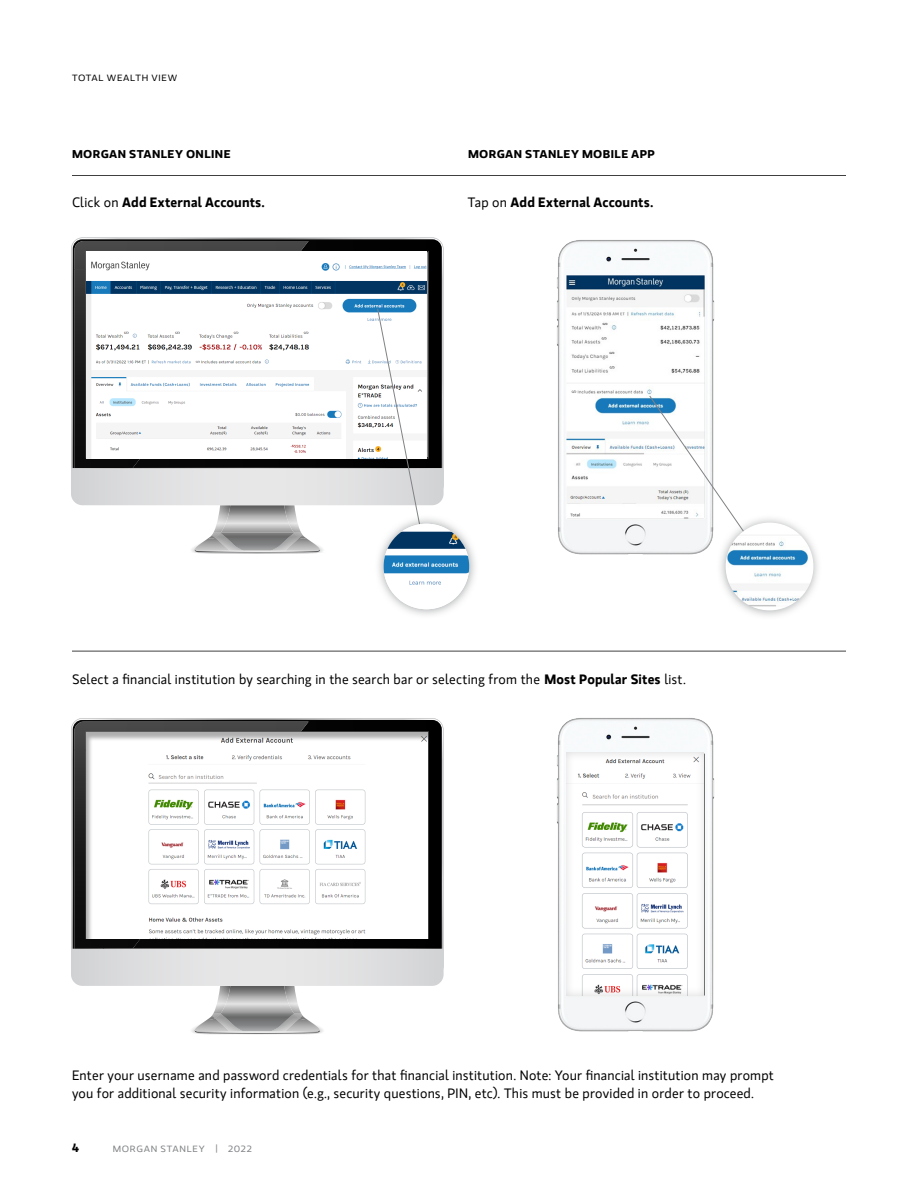
<style>
.page{position:relative;width:918px;height:1188px;background:#fff}
.page>*{position:absolute;margin:0;border:0;box-sizing:border-box;transform-origin:0 0}
.t1{font:13.5px/18px "MS Gloriola II Std";letter-spacing:.015em;color:#000}
.t2{font:700 13.5px "MS Gloriola II Std";letter-spacing:.01em;color:#000}
.t3{font:700 12px "MS Gloriola II Std";color:#000}
.t4{font:700 11.25px "MS Gloriola II Std";letter-spacing:.03em;color:#000;scale:1.1 1}
.t5{font:9px "MS Gloriola II Std";letter-spacing:.07em;color:#808285;scale:1.1 1}
.t6{font:9px "MS Gloriola II Std";letter-spacing:.075em;color:#000;scale:1.1 1}
.s1{font-weight:400}
.s2{font-weight:700}
</style>
<div class="page">
<svg style="left:720px;top:518px;width:98px;height:98px"></svg>
<img style="left:557px;top:240px;width:157px;height:315px">
<svg style="left:73px;top:720px;width:369px;height:228px;background:#070707"></svg>
<div style="left:74px;top:722px;width:235px;height:28px;background:#474747"></div>
<img style="left:74px;top:750px;width:29px;height:198px">
<img style="left:103px;top:941px;width:38px;height:7px">
<svg style="left:71px;top:948px;width:373px;height:86px"></svg>
<svg style="left:86px;top:731px;width:343px;height:210px"></svg>
<img style="left:557px;top:718px;width:157px;height:314px">
<svg style="left:565px;top:752px;width:139px;height:245px"></svg>
<svg style="left:73px;top:239px;width:369px;height:69px;background:#1c1d1d"></svg>
<img style="left:74px;top:241px;width:235px;height:28px">
<img style="left:74px;top:269px;width:12px;height:39px">
<img style="left:87px;top:252px;width:340px;height:56px">
<hr style="left:72px;top:175px;width:774px;height:1px;background:#000">
<hr style="left:72px;top:651px;width:774px;height:1px;background:#000">
<svg style="left:71px;top:308px;width:373px;height:246px"></svg>
<svg style="left:374px;top:514px;width:101px;height:101px"></svg>
<img style="left:384px;top:524px;width:85px;height:85px;border-radius:43px">
<svg style="left:649px;top:395px;width:120px;height:173px"></svg>
<img style="left:726px;top:523px;width:87px;height:87px;border-radius:44px">
<p class="t6" style="left:72px;top:72px;width:97px">TOTAL WEALTH VIEW</p>
<p class="t4" style="left:72px;top:146px;width:146px">MORGAN STANLEY ONLINE</p>
<p class="t4" style="left:468px;top:146px;width:171px">MORGAN STANLEY MOBILE APP</p>
<p class="t2" style="left:72px;top:193px;width:195px"><span class="s1">Click on</span> Add External Accounts.</p>
<p class="t2" style="left:468px;top:193px;width:187px"><span class="s1">Tap on</span> Add External Accounts.</p>
<p class="t1" style="left:72px;top:670px;width:615px">Select a financial institution by searching in the search bar or selecting from the <span class="s2">Most Popular Sites</span> list.</p>
<p class="t1" style="left:72px;top:1066px;width:704px">Enter your username and password credentials for that financial institution. Note: Your financial institution may prompt you for additional security information (e.g., security questions, PIN, etc). This must be provided in order to proceed.</p>
<p class="t3" style="left:72px;top:1139px;width:8px">4</p>
<p class="t5" style="left:113px;top:1143px;width:128px">MORGAN STANLEY | 2022</p>
</div>
